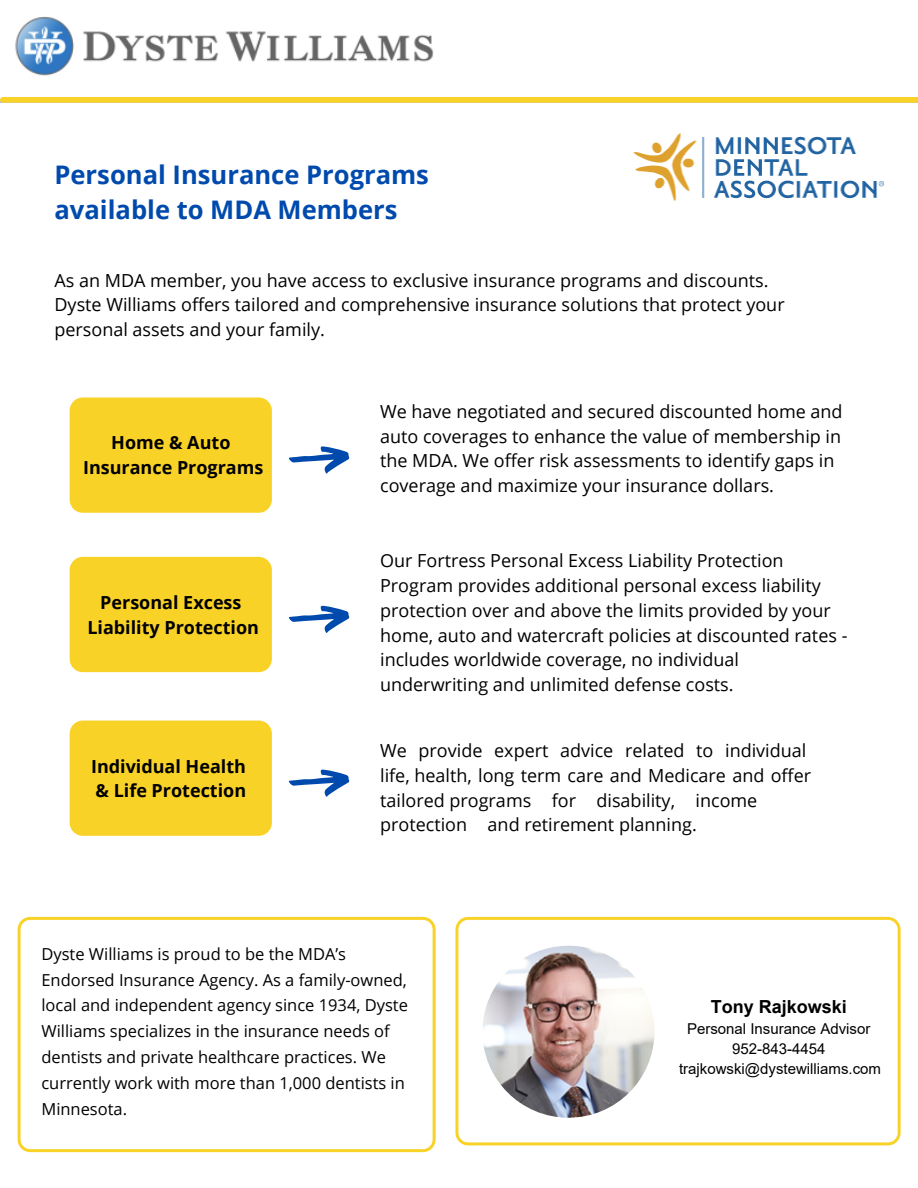
<style>
.page{position:relative;width:918px;height:1188px;background:#fff}
.page>*{position:absolute;margin:0;border:0;box-sizing:border-box;transform-origin:0 0}
.t1{font:700 25.65px "Open Sans";color:#004aad}
.t2{font:18px/24.8px "Open Sans";color:#000}
.t3{font:700 18px "Open Sans";color:#000}
.t4{font:700 18px "Arial";color:#000}
.t5{font:16.5px/25.8px "Open Sans";color:#000}
.t6{font:15px/20px "Arial";color:#000;text-align:center}
</style>
<div class="page">
<img style="left:0;top:16px;width:434px;height:86px">
<svg style="left:18px;top:917px;width:418px;height:235px"></svg>
<div style="left:3px;top:97px;width:915px;height:6px;background:#f9d227"></div>
<svg style="left:455px;top:917px;width:446px;height:228px"></svg>
<img style="left:482px;top:946px;width:172px;height:172px;border-radius:50%">
<div style="left:70px;top:397px;width:202px;height:116px;background:#f9d227;border-radius:13px"></div>
<div style="left:70px;top:557px;width:202px;height:115px;background:#f9d227;border-radius:13px"></div>
<div style="left:70px;top:721px;width:202px;height:115px;background:#f9d227;border-radius:13px"></div>
<svg style="left:288px;top:446px;width:61px;height:28px"></svg>
<svg style="left:288px;top:606px;width:61px;height:27px"></svg>
<svg style="left:288px;top:769px;width:61px;height:28px"></svg>
<img style="left:633px;top:133px;width:251px;height:68px">
<p class="t1" style="left:55px;top:157px;width:376px">Personal Insurance Programs</p>
<p class="t1" style="left:54px;top:191px;width:345px">available to MDA Members</p>
<p class="t2" style="left:54px;top:267px;width:732px">As an MDA member, you have access to exclusive insurance programs and discounts.<br>Dyste Williams offers tailored and comprehensive insurance solutions that protect your personal assets and your family.</p>
<p class="t3" style="left:111px;top:430px;width:121px">Home &amp; Auto</p>
<p class="t3" style="left:83px;top:455px;width:182px">Insurance Programs</p>
<p class="t3" style="left:100px;top:590px;width:143px">Personal Excess</p>
<p class="t3" style="left:87px;top:614px;width:173px">Liability Protection</p>
<p class="t3" style="left:91px;top:753px;width:156px">Individual Health</p>
<p class="t3" style="left:96px;top:778px;width:152px">&amp; Life Protection</p>
<p class="t2" style="left:380px;top:398px;width:464px">We have negotiated and secured discounted home and auto coverages to enhance the value of membership in the MDA. We offer risk assessments to identify gaps in coverage and maximize your insurance dollars.</p>
<p class="t2" style="left:380px;top:548px;width:469px">Our Fortress Personal Excess Liability Protection Program provides additional personal excess liability protection over and above the limits provided by your home, auto and watercraft policies at discounted rates - includes worldwide coverage, no individual underwriting and unlimited defense costs.</p>
<p class="t2" style="left:380px;top:738px;width:433px">We provide expert advice related to individual life, health, long term care and Medicare and offer tailored programs for disability, income protection and retirement planning.</p>
<p class="t5" style="left:41px;top:940px;width:368px">Dyste Williams is proud to be the MDA’s Endorsed Insurance Agency. As a family-owned, local and independent agency since 1934, Dyste Williams specializes in the insurance needs of dentists and private healthcare practices. We currently work with more than 1,000 dentists in Minnesota.</p>
<p class="t4" style="left:711px;top:994px;width:138px">Tony Rajkowski</p>
<p class="t6" style="left:679px;top:1019px;width:203px">Personal Insurance Advisor<br>952-843-4454 trajkowski@dystewilliams.com</p>
</div>
